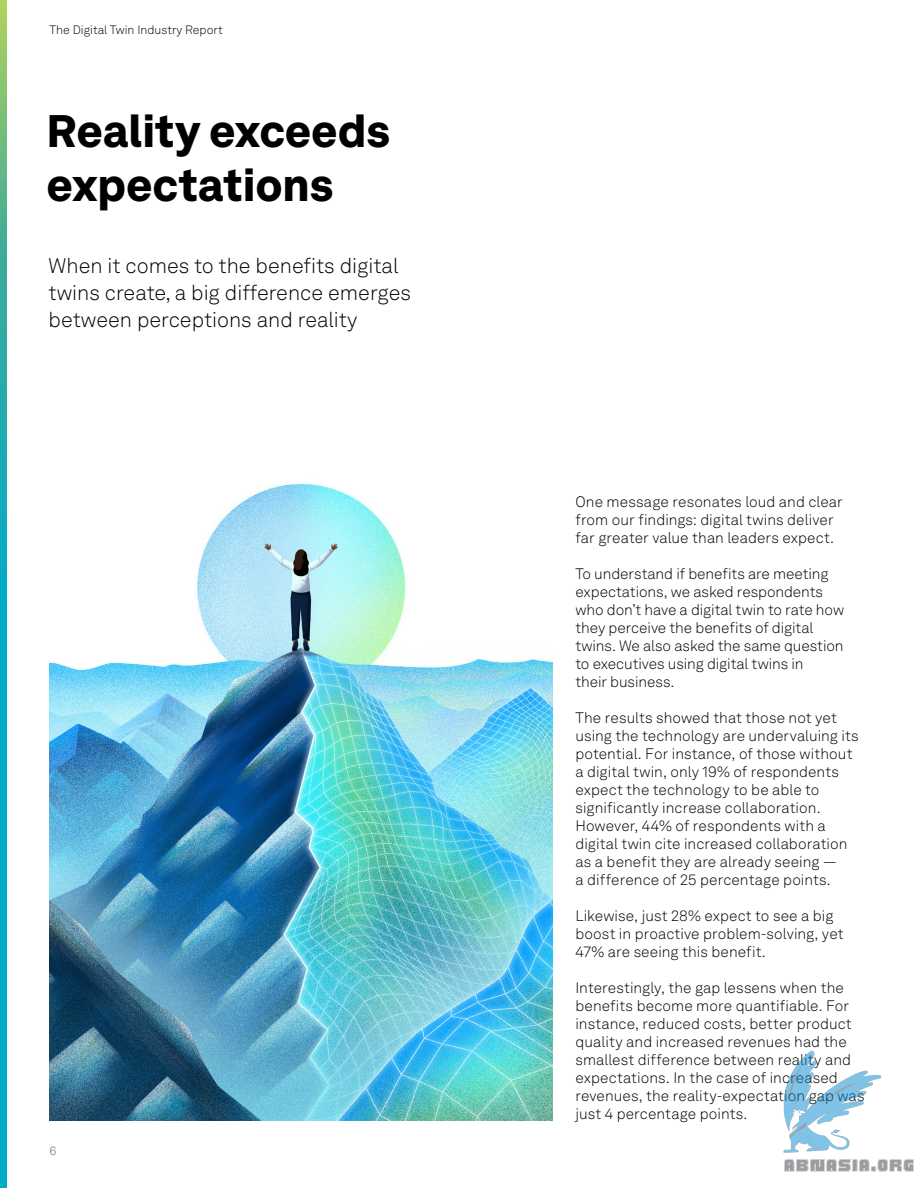
<style>
.page{position:relative;width:918px;height:1188px;background:#fff}
.page>*{position:absolute;margin:0;border:0;box-sizing:border-box;transform-origin:0 0}
.t1{font:900 45px/54px "Hexagon Akkurat";letter-spacing:-.005em;color:#000}
.t2{font:300 21px/27px "Hexagon Akkurat";color:#000}
.t3{font:300 15px/18px "Hexagon Akkurat";letter-spacing:.005em;color:#000}
.t4{font:300 12px "Hexagon Akkurat";color:#000}
.t5{font:300 12px "Hexagon Akkurat";color:#666}
</style>
<div class="page">
<svg style="left:0;top:0;width:7px;height:1188px"></svg>
<img style="left:50px;top:483px;width:503px;height:637px">
<img style="left:783px;top:1050px;width:131px;height:122px">
<p class="t4" style="left:50px;top:21px;width:175px">The Digital Twin Industry Report</p>
<h1 class="t1" style="left:47px;top:101px;width:345px">Reality exceeds expectations</h1>
<h2 class="t2" style="left:49px;top:252px;width:364px">When it comes to the benefits digital twins create, a big difference emerges between perceptions and reality</h2>
<p class="t5" style="left:50px;top:1142px;width:9px">6</p>
<p class="t3" style="left:575px;top:492px;width:269px">One message resonates loud and clear from our findings: digital twins deliver far greater value than leaders expect.</p>
<p class="t3" style="left:575px;top:564px;width:270px">To understand if benefits are meeting expectations, we asked respondents who don’t have a digital twin to rate how they perceive the benefits of digital twins. We also asked the same question to executives using digital twins in<br>their business.</p>
<p class="t3" style="left:575px;top:708px;width:285px">The results showed that those not yet using the technology are undervaluing its potential. For instance, of those without a digital twin, only 19% of respondents expect the technology to be able to significantly increase collaboration.<br>However, 44% of respondents with a digital twin cite increased collaboration as a benefit they are already seeing —<br>a difference of 25 percentage points.</p>
<p class="t3" style="left:575px;top:906px;width:270px">Likewise, just 28% expect to see a big boost in proactive problem-solving, yet<br>47% are seeing this benefit.</p>
<p class="t3" style="left:575px;top:978px;width:291px">Interestingly, the gap lessens when the benefits become more quantifiable. For instance, reduced costs, better product quality and increased revenues had the smallest difference between reality and expectations. In the case of increased revenues, the reality-expectation gap was just 4 percentage points.</p>
</div>
